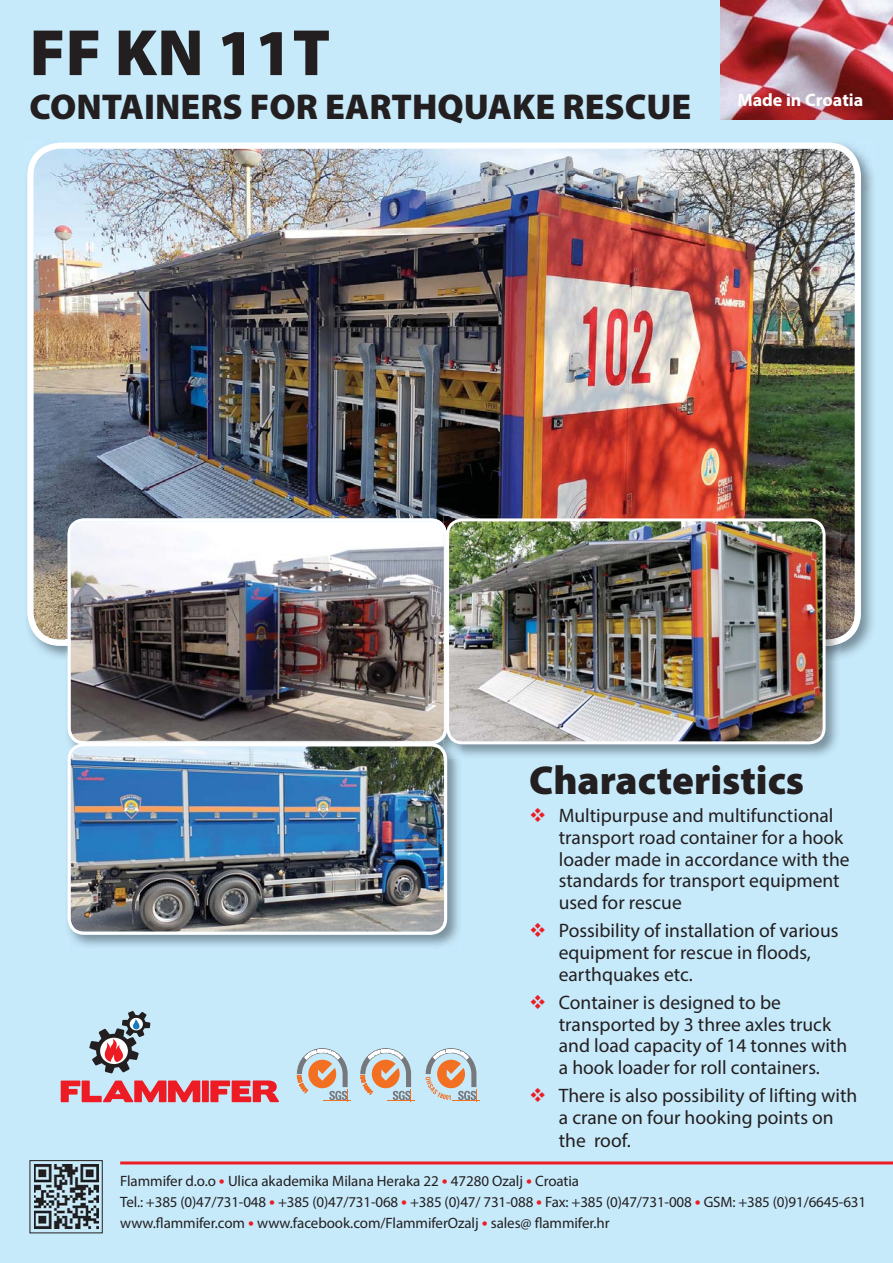
<style>
.page{position:relative;width:893px;height:1263px;background:#fff}
.page>*{position:absolute;margin:0;border:0;box-sizing:border-box;transform-origin:0 0}
.t1{font:900 66px "Myriad Pro";color:#231f20}
.t2{font:900 40.5px "Myriad Pro";color:#231f20}
.t3{font:900 36px "Myriad Pro";color:#231f20}
.t4{font:19.5px/21.8px "Myriad Pro";color:#231f20}
.t5{font:700 18px "Myriad Pro";color:#fff}
.t6{font:15px/21px "Myriad Pro";letter-spacing:-.005em;color:#231f20}
.s1{font-size:21px;color:#ed1c24}
</style>
<div class="page">
<div style="left:0;top:0;width:892px;height:1263px;background:#c7eafb"></div>
<svg style="left:61px;top:1081px;width:218px;height:21px"></svg>
<svg style="left:89px;top:1011px;width:61px;height:62px"></svg>
<svg style="left:360px;top:1048px;width:54px;height:54px"></svg>
<svg style="left:297px;top:1048px;width:54px;height:54px"></svg>
<svg style="left:425px;top:1048px;width:54px;height:54px"></svg>
<img style="left:26px;top:142px;width:848px;height:50px">
<img style="left:840px;top:192px;width:33px;height:465px">
<img style="left:27px;top:143px;width:833px;height:503px">
<img style="left:721px;top:0;width:171px;height:119px">
<img style="left:67px;top:660px;width:394px;height:287px">
<img style="left:65px;top:646px;width:3px;height:14px">
<img style="left:65px;top:516px;width:775px;height:124px">
<svg style="left:65px;top:640px;width:3px;height:6px"></svg>
<img style="left:68px;top:518px;width:379px;height:225px">
<img style="left:73px;top:741px;width:368px;height:2px">
<img style="left:68px;top:743px;width:379px;height:192px">
<img style="left:461px;top:643px;width:379px;height:114px">
<svg style="left:827px;top:637px;width:13px;height:9px"></svg>
<img style="left:443px;top:516px;width:18px;height:10px">
<img style="left:443px;top:524px;width:4px;height:215px">
<svg style="left:443px;top:749px;width:4px;height:10px"></svg>
<img style="left:447px;top:520px;width:377px;height:223px;border-radius:15px">
<div style="left:446px;top:518px;width:379px;height:226px;border:3px solid #fff;border-radius:15px"></div>
<hr style="left:120px;top:1161px;width:772px;height:3px;background:#ed1c24">
<img style="left:34px;top:1165px;width:64px;height:64px">
<div style="left:30px;top:1160px;width:73px;height:73px;border:1px solid #231f20"></div>
<h1 class="t1" style="left:30px;top:28px;width:302px">FF KN 11T</h1>
<h3 class="t3" style="left:30px;top:94px;width:663px">CONTAINERS FOR EARTHQUAKE RESCUE</h3>
<p class="t5" style="left:737px;top:93px;width:127px">Made in Croatia</p>
<h2 class="t2" style="left:529px;top:765px;width:277px">Characteristics</h2>
<p class="t4" style="left:558px;top:807px;width:292px">Multipurpuse and multifunctional transport road container for a hook loader made in accordance with the standards for transport equipment used for rescue</p>
<p class="t4" style="left:558px;top:922px;width:281px">Possibility of installation of various equipment for rescue in floods, earthquakes etc.</p>
<p class="t4" style="left:558px;top:993px;width:290px">Container is designed to be transported by 3 three axles truck and load capacity of 14 tonnes with a hook loader for roll containers.</p>
<p class="t4" style="left:558px;top:1087px;width:300px">There is also possibility of lifting with a crane on four hooking points on</p>
<p class="t4" style="left:558px;top:1132px;width:73px">the roof.</p>
<p class="t6" style="left:120px;top:1172px;width:747px">Flammifer d.o.o <span class="s1">•</span> Ulica akademika Milana Heraka 22 <span class="s1">•</span> 47280 Ozalj <span class="s1">•</span> Croatia<br>Tel.: +385 (0)47/731-048 <span class="s1">•</span> +385 (0)47/731-068 <span class="s1">•</span> +385 (0)47/ 731-088 <span class="s1">•</span> Fax: +385 (0)47/731-008 <span class="s1">•</span> GSM: +385 (0)91/6645-631 www.flammifer.com <span class="s1">•</span> www.facebook.com/FlammiferOzalj <span class="s1">•</span> sales@ flammifer.hr</p>
</div>
